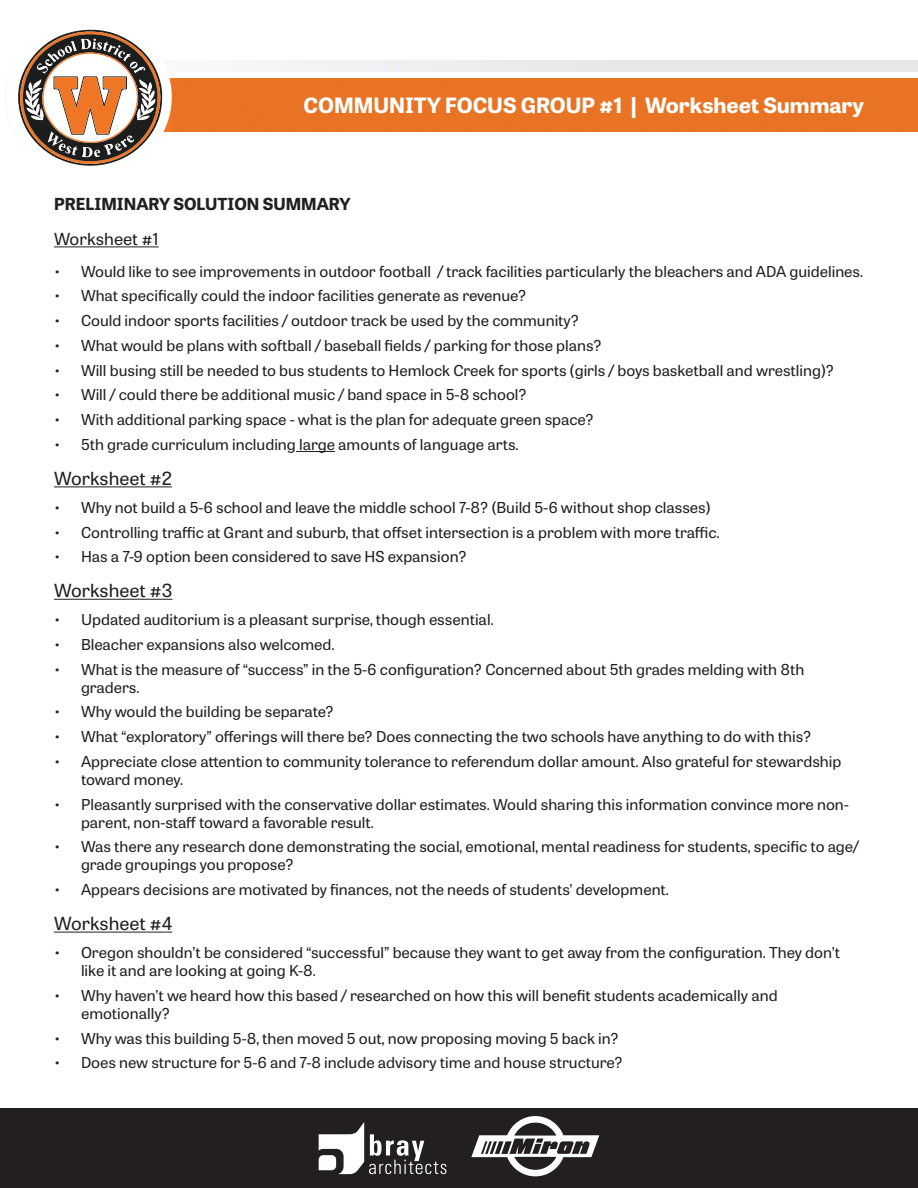
<style>
.page{position:relative;width:918px;height:1188px;background:#fff}
.page>*{position:absolute;margin:0;border:0;box-sizing:border-box;transform-origin:0 0}
.t1{font:700 21px "Tablet Gothic Wide";color:#fff}
.t2{font:18px "Tablet Gothic Wide";color:#231f20}
.t3{font:700 16.5px "Tablet Gothic Wide";color:#231f20}
.t4{font:16.5px "Tablet Gothic Wide";color:#231f20}
.t5{font:15px/18px "Tablet Gothic Wide";color:#231f20}
</style>
<div class="page">
<div style="left:120px;top:60px;width:798px;height:12px;background:#e6e7e9"></div>
<div style="left:0;top:1108px;width:918px;height:80px;background:#231f20"></div>
<svg style="left:319px;top:1122px;width:127px;height:52px"></svg>
<svg style="left:471px;top:1116px;width:128px;height:61px"></svg>
<div style="left:173px;top:78px;width:745px;height:54px;background:#e97324"></div>
<div style="left:6px;top:17px;width:166px;height:160px;background:#fff;border-radius:50%"></div>
<svg style="left:18px;top:30px;width:144px;height:136px"></svg>
<hr style="left:54px;top:246px;width:105px;height:1px;background:#231f20">
<hr style="left:296px;top:451px;width:39px;height:1px;background:#231f20">
<hr style="left:54px;top:486px;width:118px;height:1px;background:#231f20">
<hr style="left:54px;top:599px;width:118px;height:1px;background:#231f20">
<hr style="left:54px;top:932px;width:118px;height:1px;background:#231f20">
<h1 class="t1" style="left:304px;top:90px;width:562px">COMMUNITY FOCUS GROUP #1 | Worksheet Summary</h1>
<p class="t3" style="left:54px;top:192px;width:298px">PRELIMINARY SOLUTION SUMMARY</p>
<p class="t4" style="left:54px;top:228px;width:106px">Worksheet #1</p>
<p class="t5" style="left:54px;top:262px;width:811px">• Would like to see improvements in outdoor football / track facilities particularly the bleachers and ADA guidelines.</p>
<p class="t5" style="left:54px;top:286px;width:474px">• What specifically could the indoor facilities generate as revenue?</p>
<p class="t5" style="left:54px;top:311px;width:527px">• Could indoor sports facilities / outdoor track be used by the community?</p>
<p class="t5" style="left:54px;top:336px;width:550px">• What would be plans with softball / baseball fields / parking for those plans?</p>
<p class="t5" style="left:54px;top:361px;width:782px">• Will busing still be needed to bus students to Hemlock Creek for sports (girls / boys basketball and wrestling)?</p>
<p class="t5" style="left:54px;top:385px;width:474px">• Will / could there be additional music / band space in 5-8 school?</p>
<p class="t5" style="left:54px;top:410px;width:541px">• With additional parking space - what is the plan for adequate green space?</p>
<p class="t5" style="left:54px;top:435px;width:466px">• 5th grade curriculum including large amounts of language arts.</p>
<p class="t2" style="left:54px;top:466px;width:120px">Worksheet #2</p>
<p class="t5" style="left:54px;top:498px;width:658px">• Why not build a 5-6 school and leave the middle school 7-8? (Build 5-6 without shop classes)</p>
<p class="t5" style="left:54px;top:522px;width:667px">• Controlling traffic at Grant and suburb, that offset intersection is a problem with more traffic.</p>
<p class="t5" style="left:54px;top:547px;width:414px">• Has a 7-9 option been considered to save HS expansion?</p>
<p class="t2" style="left:54px;top:578px;width:120px">Worksheet #3</p>
<p class="t5" style="left:54px;top:610px;width:441px">• Updated auditorium is a pleasant surprise, though essential.</p>
<p class="t5" style="left:54px;top:635px;width:282px">• Bleacher expansions also welcomed.</p>
<p class="t5" style="left:81px;top:660px;width:725px;text-indent:-27px">• What is the measure of “success” in the 5-6 configuration? Concerned about 5th grades melding with 8th graders.</p>
<p class="t5" style="left:54px;top:702px;width:282px">• Why would the building be separate?</p>
<p class="t5" style="left:54px;top:727px;width:759px">• What “exploratory” offerings will there be? Does connecting the two schools have anything to do with this?</p>
<p class="t5" style="left:81px;top:752px;width:762px;text-indent:-27px">• Appreciate close attention to community tolerance to referendum dollar amount. Also grateful for stewardship toward money.</p>
<p class="t5" style="left:81px;top:795px;width:769px;text-indent:-27px">• Pleasantly surprised with the conservative dollar estimates. Would sharing this information convince more non&shy;parent, non-staff toward a favorable result.</p>
<p class="t5" style="left:81px;top:837px;width:780px;text-indent:-27px">• Was there any research done demonstrating the social, emotional, mental readiness for students, specific to age/ grade groupings you propose?</p>
<p class="t5" style="left:54px;top:880px;width:617px">• Appears decisions are motivated by finances, not the needs of students’ development.</p>
<p class="t2" style="left:54px;top:911px;width:120px">Worksheet #4</p>
<p class="t5" style="left:81px;top:943px;width:761px;text-indent:-27px">• Oregon shouldn’t be considered “successful” because they want to get away from the configuration. They don’t like it and are looking at going K-8.</p>
<p class="t5" style="left:81px;top:986px;width:698px;text-indent:-27px">• Why haven’t we heard how this based / researched on how this will benefit students academically and emotionally?</p>
<p class="t5" style="left:54px;top:1028px;width:566px">• Why was this building 5-8, then moved 5 out, now proposing moving 5 back in?</p>
<p class="t5" style="left:54px;top:1053px;width:570px">• Does new structure for 5-6 and 7-8 include advisory time and house structure?</p>
</div>
